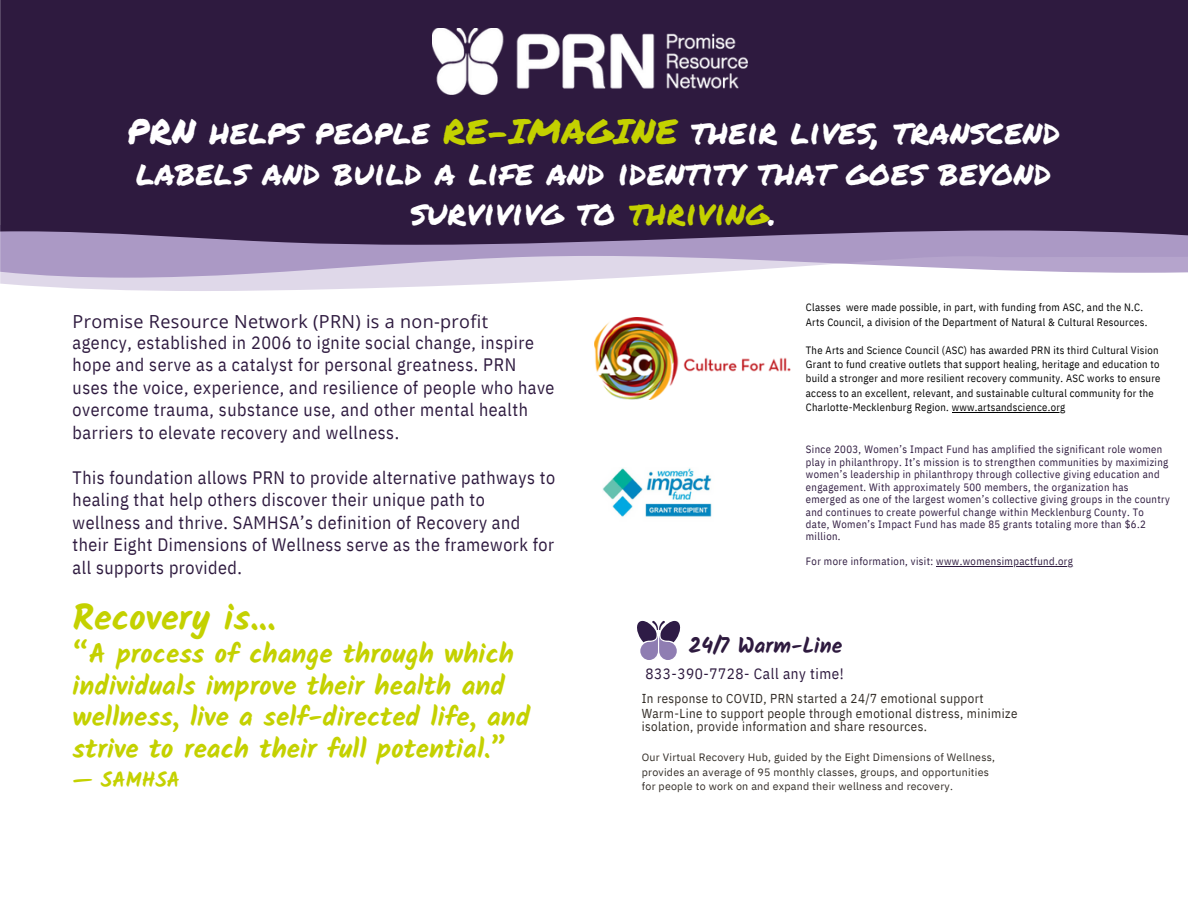
<style>
.page{position:relative;width:1188px;height:918px;background:#fff}
.page>*{position:absolute;margin:0;border:0;box-sizing:border-box;transform-origin:0 0}
.t1{font:700 36px "Kalam";color:#c4d100}
.t2{font:34.5px/40.5px "Permanent Marker";letter-spacing:.01em;color:#fff;text-align:center}
.t3{font:700 27px/31.5px "Kalam";color:#c4d100}
.t4{font:700 21.6px "Kalam";color:#2e1a3f}
.t5{font:700 21px "Kalam";color:#c4d100}
.t6{font:18px/22.2px "IBM Plex Sans Cond";letter-spacing:.03em;color:#2e1a3f}
.t7{font:15.15px "IBM Plex Sans Cond";letter-spacing:.035em;color:#2e1a3f}
.t8{font:12.9px "IBM Plex Sans Cond";letter-spacing:.03em;color:#312b25}
.t9{font:10.65px/12.5px "IBM Plex Sans Cond";letter-spacing:.035em;color:#2e1a3f}
.t10{font:10.65px/14.2px "IBM Plex Sans Cond";letter-spacing:.03em;color:#000}
.t11{font:10.65px/14.2px "IBM Plex Sans";letter-spacing:.025em;color:#312b25}
.s1{color:#c4d100}
.s2{font-family:"Open Sans"}
</style>
<div class="page">
<svg style="left:0;top:278px;width:612px;height:13px;fill:#dfd8e9"></svg>
<svg style="left:0;top:245px;width:1188px;height:33px;background:#c1b3d4"></svg>
<div style="left:0;top:0;width:1188px;height:245px;background:#2e1a3f"></div>
<img style="left:433px;top:28px;width:314px;height:66px">
<img style="left:602px;top:468px;width:110px;height:49px">
<hr style="left:936px;top:566px;width:137px;height:1px;background:#2e1a3f">
<svg style="left:637px;top:621px;width:43px;height:39px"></svg>
<img style="left:594px;top:317px;width:197px;height:83px">
<hr style="left:952px;top:412px;width:114px;height:1px;background:#000">
<h2 class="t2" style="left:127px;top:110px;width:934px">PRN helps people <span class="s1">RE-IMAGINE</span> their lives, transcend labels and build a life and identity that goes beyond survivivg to <span class="s1">thriving</span>.</h2>
<p class="t6" style="left:73px;top:310px;width:483px"><span class="s2">Promise Resource Network (PRN) is a non-profit<br></span>agency, established in 2006 to ignite social change, inspire hope and serve as a catalyst for personal greatness. PRN uses the voice, experience, and resilience of people who have overcome trauma, substance use, and other mental health barriers to elevate recovery and wellness.</p>
<p class="t6" style="left:73px;top:466px;width:484px">This foundation allows PRN to provide alternative pathways to healing that help others discover their unique path to wellness and thrive. SAMHSA’s definition of Recovery and their Eight Dimensions of Wellness serve as the framework for all supports provided.</p>
<p class="t1" style="left:73px;top:597px;width:205px">Recovery is...</p>
<p class="t3" style="left:73px;top:638px;width:459px">“A process of change through which individuals improve their health and wellness, live a self-directed life, and strive to reach their full potential.”</p>
<h1 class="t5" style="left:73px;top:767px;width:109px">— SAMHSA</h1>
<p class="t10" style="left:806px;top:300px;width:343px">Classes were made possible, in part, with funding from ASC, and the N.C.<br>Arts Council, a division of the Department of Natural &amp; Cultural Resources.</p>
<p class="t10" style="left:806px;top:343px;width:356px">The Arts and Science Council (ASC) has awarded PRN its third Cultural Vision Grant to fund creative outlets that support healing, heritage and education to build a stronger and more resilient recovery community. ASC works to ensure access to an excellent, relevant, and sustainable cultural community for the Charlotte-Mecklenburg Region. www.artsandscience.org</p>
<h6 class="t9" style="left:806px;top:443px;width:366px">Since 2003, Women’s Impact Fund has amplified the significant role women play in philanthropy. It’s mission is to strengthen communities by maximizing women’s leadership in philanthropy through collective giving education and engagement. With approximately 500 members, the organization has emerged as one of the largest women’s collective giving groups in the country and continues to create powerful change within Mecklenburg County. To date, Women’s Impact Fund has made 85 grants totaling more than $6.2 million.</h6>
<p class="t9" style="left:806px;top:555px;width:269px">For more information, visit: www.womensimpactfund.org</p>
<p class="t4" style="left:689px;top:633px;width:155px">24/7 Warm-Line</p>
<h4 class="t7" style="left:646px;top:663px;width:200px">833-390-7728- Call any time!</h4>
<h5 class="t8" style="left:642px;top:690px;width:343px">In response to COVID, PRN started a 24/7 emotional support</h5>
<p class="t8" style="left:642px;top:704px;width:377px">Warm-Line to support people through emotional distress, minimize</p>
<p class="t8" style="left:642px;top:718px;width:287px">isolation, provide information and share resources.</p>
<h3 class="t11" style="left:642px;top:750px;width:355px">Our Virtual Recovery Hub, guided by the Eight Dimensions of Wellness, provides an average of 95 monthly classes, groups, and opportunities for people to work on and expand their wellness and recovery.</h3>
</div>
